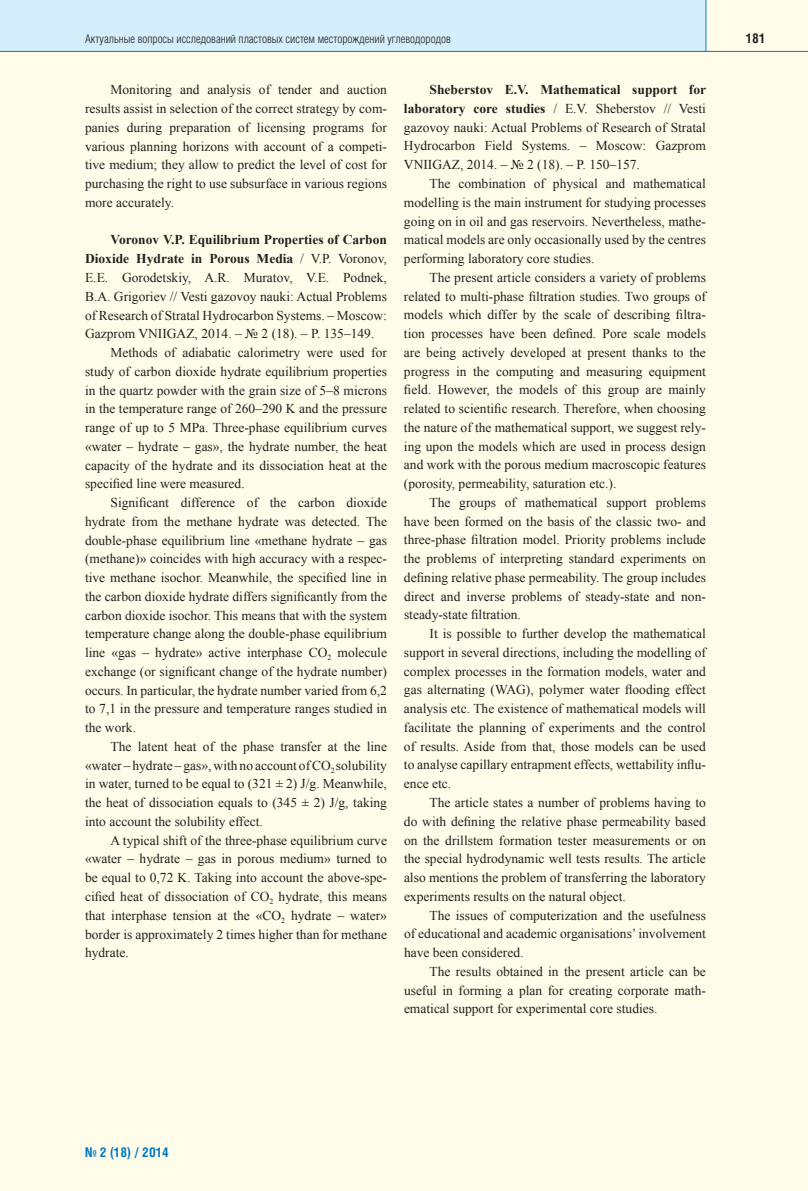
<style>
.page{position:relative;width:808px;height:1191px;background:#fff}
.page>*{position:absolute;margin:0;border:0;box-sizing:border-box;transform-origin:0 0}
.t1{font:13.5px/18.8px "Times New Roman";color:#231f20;text-align:justify}
.t2{font:700 13.5px "Times New Roman";color:#231f20}
.t3{font:700 13.5px "Helios Cond";color:#0079c2}
.t4{font:700 13.5px "Helios Cond";color:#231f20}
.t5{font:300 12px "Helios Cond";color:#231f20}
.s1{font-weight:400}
.s2{font-weight:700}
</style>
<div class="page">
<div style="left:0;top:52px;width:808px;height:1139px;background:#fffde9"></div>
<div style="left:0;top:0;width:706px;height:51px;background:#d4effb"></div>
<div style="left:706px;top:0;width:102px;height:51px;background:#fffde9"></div>
<hr style="left:0;top:51px;width:808px;height:1px;background:#0079c2">
<hr style="left:705px;top:0;width:1px;height:51px;background:#0079c2">
<p class="t5" style="left:85px;top:34px;width:367px">Актуальные вопросы исследований пластовых систем месторождений углеводородов</p>
<p class="t4" style="left:746px;top:33px;width:21px">181</p>
<p class="t1" style="left:85px;top:80px;width:303px;text-indent:26px">Monitoring and analysis of tender and auction results assist in selection of the correct strategy by com&shy;panies during preparation of licensing programs for various planning horizons with account of a competi&shy;tive medium; they allow to predict the level of cost for purchasing the right to use subsurface in various regions more accurately.</p>
<p class="t2" style="left:111px;top:232px;width:278px">Voronov V.P. Equilibrium Properties of Carbon</p>
<p class="t2" style="left:85px;top:251px;width:303px">Dioxide Hydrate in Porous Media <span class="s1">/ V.P. Voronov,</span></p>
<p class="t1" style="left:85px;top:268px;width:303px">E.E. Gorodetskiy, A.R. Muratov, V.E. Podnek,</p>
<p class="t1" style="left:85px;top:287px;width:303px">B.A. Grigoriev // Vesti gazovoy nauki: Actual Problems</p>
<p class="t1" style="left:85px;top:305px;width:303px">of Research of Stratal Hydrocarbon Systems. – Moscow:</p>
<p class="t1" style="left:85px;top:324px;width:291px">Gazprom VNIIGAZ, 2014. – № 2 (18). – P. 135–149.</p>
<p class="t1" style="left:111px;top:343px;width:278px">Methods of adiabatic calorimetry were used for</p>
<p class="t1" style="left:85px;top:362px;width:303px">study of carbon dioxide hydrate equilibrium properties</p>
<p class="t1" style="left:85px;top:380px;width:303px">in the quartz powder with the grain size of 5–8 microns</p>
<p class="t1" style="left:85px;top:399px;width:303px">in the temperature range of 260–290 K and the pressure</p>
<p class="t1" style="left:85px;top:418px;width:303px">range of up to 5 MPa. Three-phase equilibrium curves</p>
<p class="t1" style="left:85px;top:437px;width:303px">«water – hydrate – gas», the hydrate number, the heat</p>
<p class="t1" style="left:85px;top:455px;width:303px">capacity of the hydrate and its dissociation heat at the</p>
<p class="t1" style="left:85px;top:474px;width:161px">specified line were measured.</p>
<p class="t1" style="left:111px;top:493px;width:278px">Significant difference of the carbon dioxide</p>
<p class="t1" style="left:85px;top:512px;width:303px">hydrate from the methane hydrate was detected. The</p>
<p class="t1" style="left:85px;top:530px;width:303px">double-phase equilibrium line «methane hydrate – gas</p>
<p class="t1" style="left:85px;top:549px;width:303px">(methane)» coincides with high accuracy with a respec-</p>
<p class="t1" style="left:85px;top:568px;width:303px">tive methane isochor. Meanwhile, the specified line in</p>
<p class="t1" style="left:85px;top:587px;width:303px">the carbon dioxide hydrate differs significantly from the</p>
<p class="t1" style="left:85px;top:605px;width:303px">carbon dioxide isochor. This means that with the system</p>
<p class="t1" style="left:85px;top:624px;width:303px">temperature change along the double-phase equilibrium</p>
<p class="t1" style="left:85px;top:643px;width:303px">line «gas – hydrate» active interphase CO<sub>2</sub> molecule</p>
<p class="t1" style="left:85px;top:662px;width:303px">exchange (or significant change of the hydrate number)</p>
<p class="t1" style="left:85px;top:680px;width:303px">occurs. In particular, the hydrate number varied from 6,2</p>
<p class="t1" style="left:85px;top:699px;width:303px">to 7,1 in the pressure and temperature ranges studied in</p>
<p class="t1" style="left:85px;top:718px;width:52px">the work.</p>
<p class="t1" style="left:111px;top:737px;width:278px">The latent heat of the phase transfer at the line</p>
<p class="t1" style="left:85px;top:755px;width:303px">«water – hydrate – gas», with no account of CO<sub>2</sub> solubility</p>
<p class="t1" style="left:85px;top:774px;width:303px">in water, turned to be equal to (321 ± 2) J/g. Meanwhile,</p>
<p class="t1" style="left:85px;top:793px;width:303px">the heat of dissociation equals to (345 ± 2) J/g, taking</p>
<p class="t1" style="left:85px;top:812px;width:179px">into account the solubility effect.</p>
<p class="t1" style="left:111px;top:830px;width:278px">A typical shift of the three-phase equilibrium curve</p>
<p class="t1" style="left:85px;top:849px;width:303px">«water – hydrate – gas in porous medium» turned to</p>
<p class="t1" style="left:85px;top:868px;width:303px">be equal to 0,72 K. Taking into account the above-spe-</p>
<p class="t1" style="left:85px;top:887px;width:303px">cified heat of dissociation of CO<sub>2</sub> hydrate, this means</p>
<p class="t1" style="left:85px;top:905px;width:303px">that interphase tension at the «CO<sub>2</sub> hydrate – water»</p>
<p class="t1" style="left:85px;top:924px;width:303px">border is approximately 2 times higher than for methane</p>
<p class="t1" style="left:85px;top:943px;width:45px">hydrate.</p>
<p class="t1" style="left:404px;top:80px;width:304px;text-indent:26px"><span class="s2">Sheberstov E.V. Mathematical support for laboratory core studies</span> / E.V. Sheberstov // Vesti gazovoy nauki: Actual Problems of Research of Stratal Hydrocarbon Field Systems. – Moscow: Gazprom VNIIGAZ, 2014. – № 2 (18). – P. 150–157.</p>
<p class="t1" style="left:404px;top:174px;width:303px;text-indent:26px">The combination of physical and mathematical modelling is the main instrument for studying processes going on in oil and gas reservoirs. Nevertheless, mathe&shy;matical models are only occasionally used by the centres performing laboratory core studies.</p>
<p class="t1" style="left:404px;top:268px;width:303px;text-indent:26px">The present article considers a variety of problems related to multi-phase filtration studies. Two groups of models which differ by the scale of describing filtra&shy;tion processes have been defined. Pore scale models are being actively developed at present thanks to the progress in the computing and measuring equipment field. However, the models of this group are mainly related to scientific research. Therefore, when choosing the nature of the mathematical support, we suggest rely&shy;ing upon the models which are used in process design and work with the porous medium macroscopic features (porosity, permeability, saturation etc.).</p>
<p class="t1" style="left:404px;top:493px;width:303px;text-indent:26px">The groups of mathematical support problems have been formed on the basis of the classic two- and three-phase filtration model. Priority problems include the problems of interpreting standard experiments on defining relative phase permeability. The group includes direct and inverse problems of steady-state and non&shy;steady-state filtration.</p>
<p class="t1" style="left:404px;top:624px;width:303px;text-indent:26px">It is possible to further develop the mathematical support in several directions, including the modelling of complex processes in the formation models, water and gas alternating (WAG), polymer water flooding effect analysis etc. The existence of mathematical models will facilitate the planning of experiments and the control of results. Aside from that, those models can be used to analyse capillary entrapment effects, wettability influ&shy;ence etc.</p>
<p class="t1" style="left:404px;top:793px;width:303px;text-indent:26px">The article states a number of problems having to do with defining the relative phase permeability based on the drillstem formation tester measurements or on the special hydrodynamic well tests results. The article also mentions the problem of transferring the laboratory experiments results on the natural object.</p>
<p class="t1" style="left:404px;top:905px;width:303px;text-indent:26px">The issues of computerization and the usefulness of educational and academic organisations’ involvement have been considered.</p>
<p class="t1" style="left:404px;top:962px;width:303px;text-indent:26px">The results obtained in the present article can be useful in forming a plan for creating corporate math&shy;ematical support for experimental core studies.</p>
<p class="t3" style="left:85px;top:1147px;width:85px">№ 2 (18) / 2014</p>
</div>
